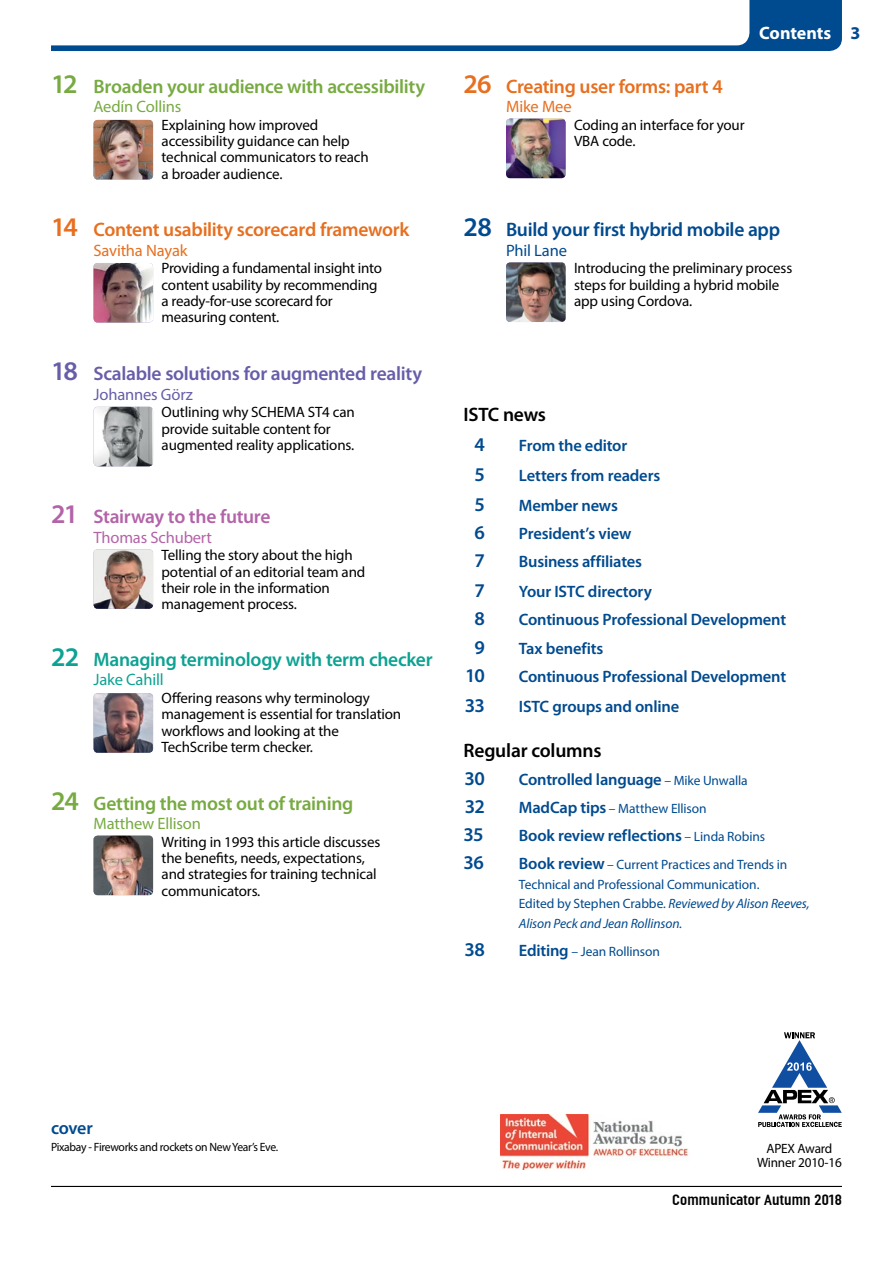
<style>
.page{position:relative;width:893px;height:1263px;background:#fff}
.page>*{position:absolute;margin:0;border:0;box-sizing:border-box;transform-origin:0 0}
.Contents_article_hea{font:600 19.5px "Myriad Pro";letter-spacing:-.015em;color:#78aa42}
.Contents_article_hea-2{font:600 19.5px "Myriad Pro";letter-spacing:-.015em;color:#e76f1f}
.Contents_article_hea-3{font:600 19.5px "Myriad Pro";letter-spacing:-.015em;color:#004a8f}
.Contents_article_hea-4{font:600 19.5px "Myriad Pro";letter-spacing:-.015em;color:#675ea9}
.Contents_article_hea-5{font:600 19.5px "Myriad Pro";letter-spacing:-.015em;color:#0da292}
.Contents_L1_head{font:600 19.5px "Myriad Pro";letter-spacing:-.01em;color:#000}
.Contents_article_hea-6{font:600 19.5px "Myriad Pro";letter-spacing:-.02em;color:#b363a8}
.H3_Running_Head_Sect{font:700 18px "Myriad Pro";letter-spacing:-.005em;color:#fff}
.Contents_article_hea-7{font:600 18px "Myriad Pro";letter-spacing:-.02em;color:#004a8f}
.t1{font:700 18px "Myriad Pro";color:#004a8f}
.Contents_article_hea-8{font:600 16.5px "Myriad Pro";letter-spacing:-.01em;color:#004a8f}
.Contents_subhead{font:16.5px "Myriad Pro";letter-spacing:-.01em;color:#e76f1f}
.Contents_subhead-2{font:16.5px "Myriad Pro";letter-spacing:-.01em;color:#78aa42}
.Contents_article_hea-9{font:16.5px "Myriad Pro";letter-spacing:-.01em;color:#b363a8}
.Contents_article_hea-10{font:16.5px "Myriad Pro";letter-spacing:-.01em;color:#675ea9}
.Contents_article_hea-11{font:16.5px "Myriad Pro";letter-spacing:-.01em;color:#78aa42}
.Contents_subhead-3{font:16.5px "Myriad Pro";letter-spacing:-.01em;color:#0da292}
.Contents_subhead-4{font:16.5px "Myriad Pro";letter-spacing:-.01em;color:#004a8f}
.Contents_subhead-5{font:15px/16.4px "Myriad Pro";letter-spacing:-.01em;color:#000}
.t2{font:15px "Linotype Ordinar";color:#000}
.Contents_article_hea-12{font:13.5px/19.5px "Myriad Pro";letter-spacing:-.01em;color:#004a8f}
.Contents_subhead-6{font:13.5px/14.2px "Myriad Pro";letter-spacing:-.015em;color:#000;text-align:center}
.Contents_article_hea-13{font:12px "Myriad Pro";letter-spacing:-.025em;color:#000}
.s1{font-size:27px}
.s2{font-weight:400;font-size:13.5px}
.s3{font-weight:600;font-size:16.5px}
.s4{font-style:italic}
</style>
<div class="page">
<hr style="left:51px;top:1186px;width:791px;height:1px;background:#000">
<img style="left:501px;top:1114px;width:187px;height:55px">
<img style="left:94px;top:263px;width:59px;height:59px">
<img style="left:94px;top:407px;width:59px;height:59px">
<img style="left:94px;top:836px;width:59px;height:59px">
<img style="left:506px;top:119px;width:60px;height:59px">
<img style="left:506px;top:262px;width:60px;height:60px">
<svg style="left:51px;top:0;width:791px;height:51px"></svg>
<svg style="left:758px;top:1032px;width:84px;height:95px"></svg>
<img style="left:94px;top:549px;width:59px;height:60px">
<img style="left:94px;top:693px;width:59px;height:60px">
<img style="left:94px;top:120px;width:59px;height:59px">
<p class="Contents_article_hea" style="left:51px;top:74px;width:376px"><span class="s1">12</span> Broaden your audience with accessibility</p>
<p class="Contents_article_hea-11" style="left:94px;top:96px;width:89px">Aedín Collins</p>
<p class="Contents_subhead-5" style="left:162px;top:116px;width:209px">Explaining how improved accessibility guidance can help technical communicators to reach a broader audience.</p>
<p class="Contents_article_hea-2" style="left:51px;top:217px;width:360px"><span class="s1">14</span> Content usability scorecard framework</p>
<p class="Contents_subhead" style="left:94px;top:240px;width:95px">Savitha Nayak</p>
<p class="Contents_subhead-5" style="left:162px;top:260px;width:222px">Providing a fundamental insight into content usability by recommending a ready-for-use scorecard for measuring content.</p>
<p class="Contents_article_hea-4" style="left:51px;top:361px;width:373px"><span class="s1">18</span> Scalable solutions for augmented reality</p>
<p class="Contents_article_hea-10" style="left:94px;top:384px;width:101px">Johannes Görz</p>
<p class="Contents_subhead-5" style="left:162px;top:404px;width:195px">Outlining why SCHEMA ST4 can provide suitable content for augmented reality applications.</p>
<p class="Contents_article_hea-6" style="left:51px;top:504px;width:221px"><span class="s1">21</span> Stairway to the future</p>
<p class="Contents_article_hea-9" style="left:94px;top:527px;width:120px">Thomas Schubert</p>
<p class="Contents_subhead-5" style="left:162px;top:547px;width:205px">Telling the story about the high potential of an editorial team and their role in the information management process.</p>
<p class="Contents_article_hea-5" style="left:51px;top:647px;width:383px"><span class="s1">22</span> Managing terminology with term checker</p>
<p class="Contents_subhead-3" style="left:94px;top:670px;width:72px">Jake Cahill</p>
<p class="Contents_subhead-5" style="left:162px;top:689px;width:241px">Offering reasons why terminology management is essential for translation workflows and looking at the<br>TechScribe term checker.</p>
<p class="Contents_article_hea" style="left:51px;top:790px;width:304px"><span class="s1">24</span> Getting the most out of training</p>
<p class="Contents_subhead-2" style="left:94px;top:813px;width:109px">Matthew Ellison</p>
<p class="Contents_subhead-5" style="left:162px;top:833px;width:220px">Writing in 1993 this article discusses the benefits, needs, expectations, and strategies for training technical communicators.</p>
<p class="Contents_article_hea-2" style="left:463px;top:74px;width:261px"><span class="s1">26</span> Creating user forms: part 4</p>
<p class="Contents_subhead" style="left:506px;top:96px;width:67px">Mike Mee</p>
<p class="Contents_subhead-5" style="left:574px;top:116px;width:172px">Coding an interface for your<br>VBA code.</p>
<p class="H3_Running_Head_Sect" style="left:759px;top:21px;width:74px">Contents</p>
<p class="t1" style="left:850px;top:21px;width:11px">3</p>
<p class="Contents_article_hea-3" style="left:463px;top:217px;width:318px"><span class="s1">28</span> Build your first hybrid mobile app</p>
<p class="Contents_subhead-4" style="left:506px;top:240px;width:62px">Phil Lane</p>
<p class="Contents_subhead-5" style="left:574px;top:260px;width:220px">Introducing the preliminary process steps for building a hybrid mobile app using Cordova.</p>
<p class="Contents_L1_head" style="left:463px;top:402px;width:84px">ISTC news</p>
<p class="Contents_article_hea-3" style="left:474px;top:432px;width:12px">4</p>
<p class="Contents_article_hea-8" style="left:519px;top:435px;width:110px">From the editor</p>
<p class="Contents_article_hea-3" style="left:474px;top:462px;width:12px">5</p>
<p class="Contents_article_hea-8" style="left:519px;top:465px;width:143px">Letters from readers</p>
<p class="Contents_article_hea-3" style="left:474px;top:492px;width:12px">5</p>
<p class="Contents_article_hea-8" style="left:519px;top:495px;width:101px">Member news</p>
<p class="Contents_article_hea-3" style="left:474px;top:520px;width:12px">6</p>
<p class="Contents_article_hea-8" style="left:519px;top:523px;width:114px">President’s view</p>
<p class="Contents_article_hea-3" style="left:474px;top:548px;width:12px">7</p>
<p class="Contents_article_hea-8" style="left:519px;top:551px;width:125px">Business affiliates</p>
<p class="Contents_article_hea-3" style="left:474px;top:578px;width:12px">7</p>
<p class="Contents_article_hea-8" style="left:519px;top:581px;width:135px">Your ISTC directory</p>
<p class="Contents_article_hea-3" style="left:474px;top:606px;width:12px">8</p>
<p class="Contents_article_hea-8" style="left:519px;top:609px;width:269px">Continuous Professional Development</p>
<p class="Contents_article_hea-3" style="left:474px;top:635px;width:12px">9</p>
<p class="Contents_article_hea-8" style="left:519px;top:638px;width:86px">Tax benefits</p>
<p class="Contents_article_hea-3" style="left:465px;top:663px;width:21px">10</p>
<p class="Contents_article_hea-8" style="left:519px;top:666px;width:269px">Continuous Professional Development</p>
<p class="Contents_article_hea-3" style="left:465px;top:693px;width:22px">33</p>
<p class="Contents_article_hea-8" style="left:519px;top:696px;width:162px">ISTC groups and online</p>
<p class="Contents_L1_head" style="left:463px;top:738px;width:140px">Regular columns</p>
<p class="Contents_article_hea-3" style="left:464px;top:766px;width:22px">30</p>
<p class="Contents_article_hea-8" style="left:519px;top:769px;width:230px">Controlled language <span class="s2">– Mike Unwalla</span></p>
<p class="Contents_article_hea-3" style="left:465px;top:794px;width:22px">32</p>
<p class="Contents_article_hea-12" style="left:519px;top:799px;width:189px"><span class="s3">MadCap tips</span> – Matthew Ellison</p>
<p class="Contents_article_hea-3" style="left:463px;top:822px;width:22px">35</p>
<p class="Contents_article_hea-8" style="left:519px;top:825px;width:248px">Book review reflections <span class="s2">– Linda Robins</span></p>
<p class="Contents_article_hea-3" style="left:463px;top:850px;width:22px">36</p>
<p class="Contents_article_hea-12" style="left:519px;top:855px;width:292px"><span class="s3">Book review</span> – Current Practices and Trends in Technical and Professional Communication.<br>Edited by Stephen Crabbe<span class="s4">. Reviewed by Alison Reeves, Alison Peck and Jean Rollinson.</span></p>
<p class="Contents_article_hea-3" style="left:464px;top:937px;width:22px">38</p>
<p class="Contents_article_hea-12" style="left:519px;top:941px;width:143px"><span class="s3">Editing</span> – Jean Rollinson</p>
<p class="Contents_article_hea-7" style="left:51px;top:1117px;width:43px">cover</p>
<p class="Contents_article_hea-13" style="left:51px;top:1139px;width:229px">Pixabay - Fireworks and rockets on New Year’s Eve.</p>
<p class="Contents_subhead-6" style="left:757px;top:1141px;width:86px">APEX Award<br>Winner 2010-16</p>
<p class="t2" style="left:672px;top:1190px;width:171px">Communicator Autumn 2018</p>
</div>
